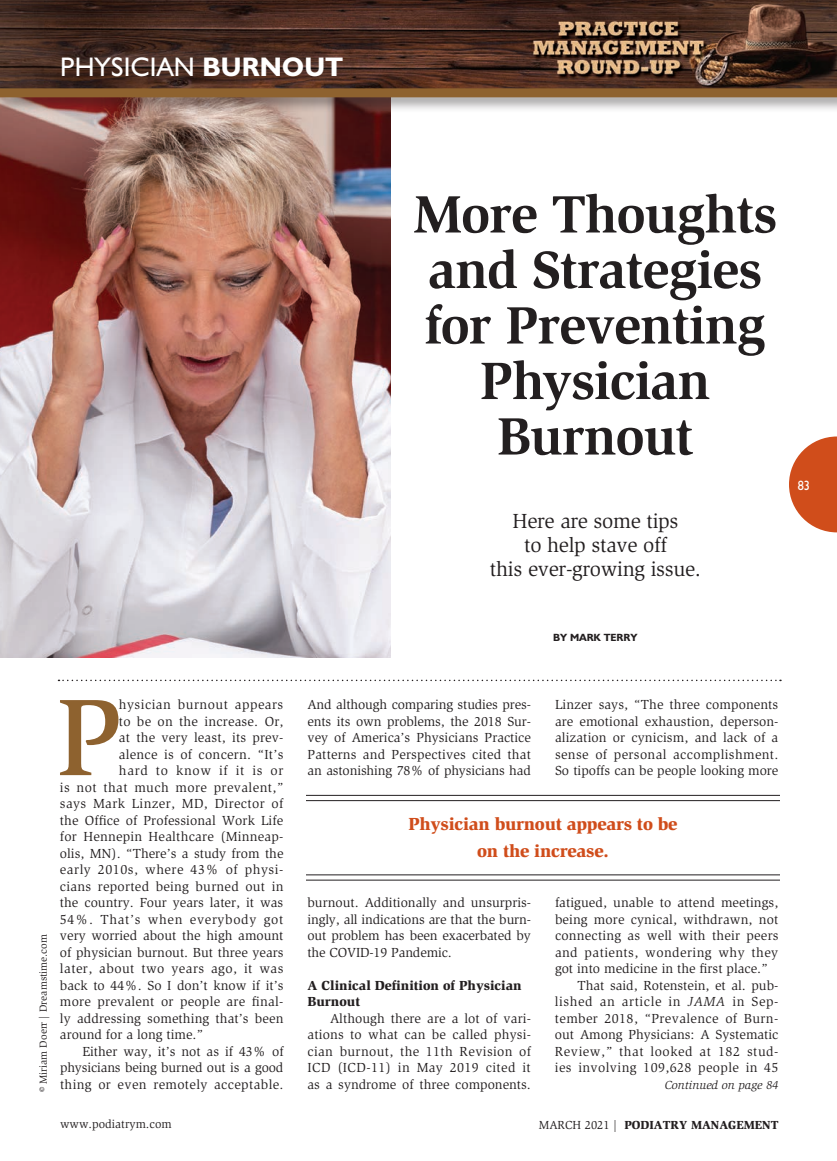
<style>
.page{position:relative;width:837px;height:1161px;background:#fff}
.page>*{position:absolute;margin:0;border:0;box-sizing:border-box;transform-origin:0 0}
._2011-Intl_Cap{font:500 112.05px "Slimbach";color:#8e622f}
._2011-Headline{font:700 54px/55.5px "Slimbach";letter-spacing:-.02em;color:#231f20;text-align:center}
.t1{font:27px "Humanist 521 BT";letter-spacing:.01em;color:#fff}
._2011-Deck{font:21px "Slimbach";letter-spacing:-.015em;color:#231f20}
._2011-Callout{font:900 18px "Slimbach";letter-spacing:-.015em;color:#d04d1b}
._2011-Global_Text{font:13.5px/16.5px "Slimbach";color:#231f20;text-align:justify}
._2011-Intl_Cap-2{font:13.5px "Slimbach";letter-spacing:.015em;color:#231f20}
._2011-Intl_Cap-3{font:13.5px "Slimbach";letter-spacing:.035em;color:#231f20}
._2011-Subhead1{font:900 13.5px/16.5px "Slimbach";color:#231f20}
._2011-Intl_Cap-4{font:13.5px "Slimbach";letter-spacing:.045em;color:#231f20}
._2011-Intl_Cap-5{font:13.5px "Slimbach";letter-spacing:.055em;color:#231f20}
.t2{font:13.5px "Humanist 521 BT";color:#fff;scale:.9 1}
.t3{font:900 12px "Slimbach";color:#231f20}
.t4{font:12px "Slimbach";color:#231f20}
.t5{font:italic 12px "Slimbach";color:#231f20}
.t6{font:10.5px "Slimbach";color:#231f20}
._2011-Byline{font:700 10.5px "Humanist 521 BT";color:#231f20}
.s1{font-weight:700}
.s2{font-style:italic}
.s3{font-weight:400}
</style>
<div class="page">
<img style="left:0;top:114px;width:391px;height:544px">
<img style="left:0;top:0;width:837px;height:85px">
<div style="left:0;top:85px;width:837px;height:29px;background:#231f20;opacity:.5"></div>
<div style="left:0;top:88px;width:837px;height:9px;background:#8e622f"></div>
<svg style="left:58px;top:680px;width:723px;height:1px"></svg>
<svg style="left:789px;top:436px;width:48px;height:96px"></svg>
<hr style="left:306px;top:795px;width:474px;height:1px;background:#231f20">
<hr style="left:306px;top:800px;width:474px;height:1px;background:#231f20">
<hr style="left:306px;top:874px;width:474px;height:1px;background:#231f20">
<hr style="left:306px;top:880px;width:474px;height:1px;background:#231f20">
<p class="t1" style="left:60px;top:50px;width:284px">PHYSICIAN <span class="s1">BURNOUT</span></p>
<p class="_2011-Headline" style="left:413px;top:186px;width:365px">More Thoughts and Strategies for Preventing<br>Physician<br>Burnout</p>
<p class="_2011-Deck" style="left:513px;top:509px;width:167px">Here are some tips</p>
<p class="_2011-Deck" style="left:524px;top:533px;width:144px">to help stave off</p>
<p class="_2011-Deck" style="left:490px;top:557px;width:213px">this ever-growing issue.</p>
<p class="_2011-Byline" style="left:553px;top:631px;width:86px">BY MARK TERRY</p>
<p class="t2" style="left:798px;top:477px;width:15px">83</p>
<p class="t6" style="left:37px;top:1092px;width:159px;rotate:-90deg">© Miriam Doerr | Dreamstime.com</p>
<p class="_2011-Intl_Cap" style="left:56px;top:670px;width:66px">P</p>
<p class="_2011-Intl_Cap-3" style="left:119px;top:697px;width:166px">hysician burnout appears</p>
<p class="_2011-Intl_Cap-2" style="left:119px;top:713px;width:166px">to be on the increase. Or,</p>
<p class="_2011-Intl_Cap-2" style="left:119px;top:730px;width:166px">at the very least, its prev-</p>
<p class="_2011-Intl_Cap-2" style="left:119px;top:746px;width:166px">alence is of concern. “It’s</p>
<p class="_2011-Intl_Cap-5" style="left:119px;top:763px;width:166px">hard to know if it is or</p>
<p class="_2011-Intl_Cap-2" style="left:60px;top:779px;width:225px">is not that much more prevalent,”</p>
<p class="_2011-Intl_Cap-2" style="left:60px;top:796px;width:225px">says Mark Linzer, MD, Director of</p>
<p class="_2011-Intl_Cap-2" style="left:60px;top:812px;width:225px">the Office of Professional Work Life</p>
<p class="_2011-Intl_Cap-2" style="left:60px;top:829px;width:225px">for Hennepin Healthcare (Minneap-</p>
<p class="_2011-Intl_Cap-2" style="left:60px;top:845px;width:225px">olis, MN). “There’s a study from the</p>
<p class="_2011-Intl_Cap-3" style="left:60px;top:862px;width:225px">early 2010s, where 43% of physi-</p>
<p class="_2011-Intl_Cap-2" style="left:60px;top:878px;width:225px">cians reported being burned out in</p>
<p class="_2011-Intl_Cap-2" style="left:60px;top:895px;width:225px">the country. Four years later, it was</p>
<p class="_2011-Intl_Cap-4" style="left:60px;top:911px;width:225px">54%. That’s when everybody got</p>
<p class="_2011-Intl_Cap-2" style="left:60px;top:928px;width:225px">very worried about the high amount</p>
<p class="_2011-Intl_Cap-2" style="left:60px;top:944px;width:225px">of physician burnout. But three years</p>
<p class="_2011-Intl_Cap-3" style="left:60px;top:961px;width:225px">later, about two years ago, it was</p>
<p class="_2011-Intl_Cap-2" style="left:60px;top:977px;width:225px">back to 44%. So I don’t know if it’s</p>
<p class="_2011-Intl_Cap-2" style="left:60px;top:994px;width:225px">more prevalent or people are final-</p>
<p class="_2011-Intl_Cap-2" style="left:60px;top:1010px;width:225px">ly addressing something that’s been</p>
<p class="_2011-Intl_Cap-2" style="left:60px;top:1027px;width:145px">around for a long time.”</p>
<p class="_2011-Global_Text" style="left:60px;top:1043px;width:225px;text-indent:23px">Either way, it’s not as if 43% of physicians being burned out is a good thing or even remotely acceptable.</p>
<p class="_2011-Global_Text" style="left:307px;top:696px;width:225px">And although comparing studies pres&shy;ents its own problems, the 2018 Sur&shy;vey of America’s Physicians Practice Patterns and Perspectives cited that an astonishing 78% of physicians had</p>
<p class="_2011-Global_Text" style="left:555px;top:696px;width:225px">Linzer says, “The three components are emotional exhaustion, deperson&shy;alization or cynicism, and lack of a sense of personal accomplishment.<br>So tipoffs can be people looking more</p>
<p class="_2011-Callout" style="left:408px;top:813px;width:271px">Physician burnout appears to be</p>
<p class="_2011-Callout" style="left:477px;top:840px;width:133px">on the increase.</p>
<p class="_2011-Global_Text" style="left:307px;top:894px;width:225px">burnout. Additionally and unsurpris&shy;ingly, all indications are that the burn&shy;out problem has been exacerbated by the COVID-19 Pandemic.</p>
<p class="_2011-Subhead1" style="left:307px;top:977px;width:216px">A Clinical Definition of Physician<br>Burnout</p>
<p class="_2011-Global_Text" style="left:307px;top:1010px;width:225px;text-indent:23px">Although there are a lot of vari&shy;ations to what can be called physi&shy;cian burnout, the 11th Revision of ICD (ICD-11) in May 2019 cited it as a syndrome of three components.</p>
<p class="_2011-Global_Text" style="left:555px;top:894px;width:225px">fatigued, unable to attend meetings, being more cynical, withdrawn, not connecting as well with their peers and patients, wondering why they got into medicine in the first place.”</p>
<p class="_2011-Global_Text" style="left:555px;top:977px;width:225px;text-indent:23px">That said, Rotenstein, et al. pub&shy;lished an article in <span class="s2">JAMA</span> in Sep&shy;tember 2018, “Prevalence of Burn&shy;out Among Physicians: A Systematic Review,” that looked at 182 stud&shy;ies involving 109,628 people in 45</p>
<p class="t5" style="left:665px;top:1078px;width:115px">Continued on page 84</p>
<p class="t4" style="left:60px;top:1117px;width:113px">www.podiatrym.com</p>
<p class="t3" style="left:539px;top:1117px;width:241px"><span class="s3">MARCH 2021 |</span> PODIATRY MANAGEMENT</p>
</div>
